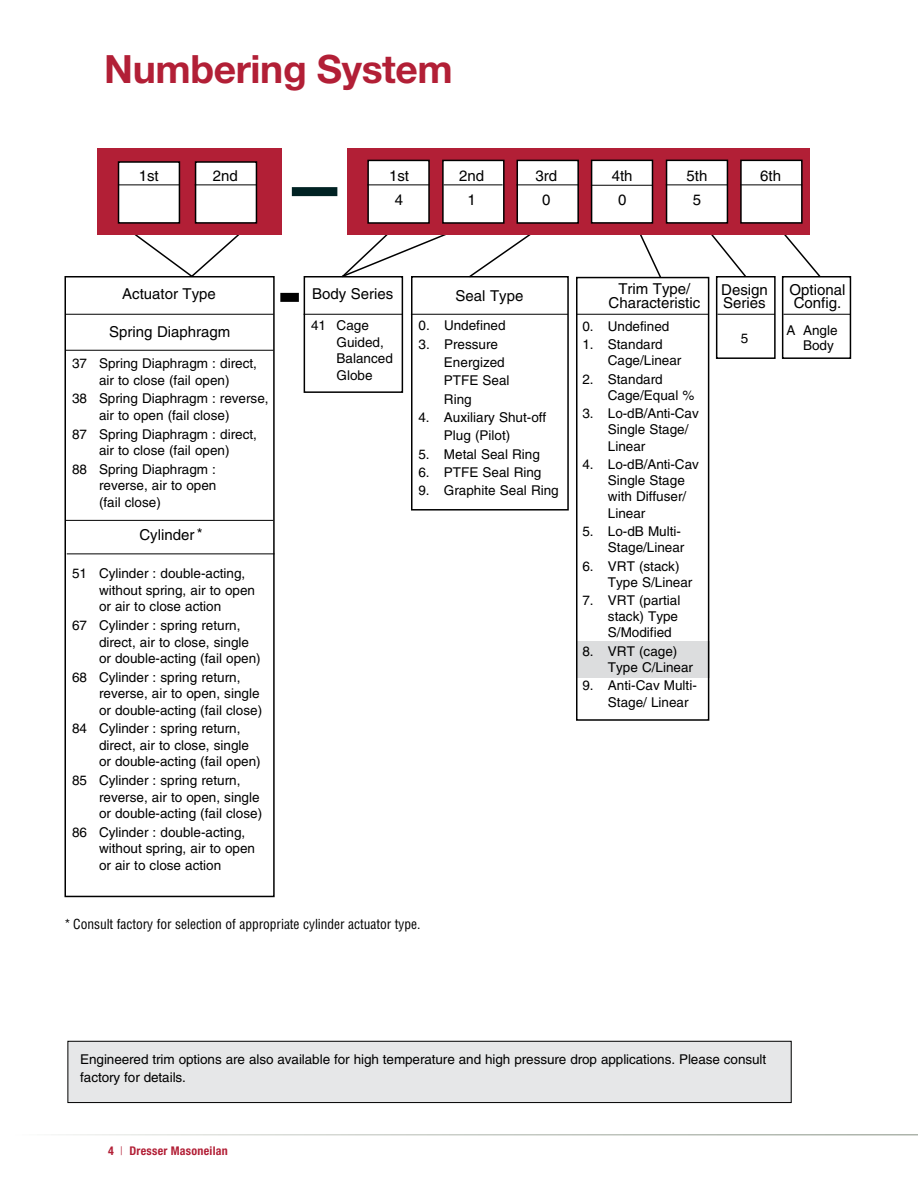
<style>
.page{position:relative;width:918px;height:1188px;background:#fff}
.page>*{position:absolute;margin:0;border:0;box-sizing:border-box;transform-origin:0 0}
.t1{font:700 39px "Helvetica Neue LT Std";letter-spacing:-.01em;color:#b21f36}
.t2{font:15px/24px "Helvetica";color:#000;text-align:center}
.t3{font:13.5px/16.5px "Helvetica";color:#000}
.t4{font:condensed 13.5px "Helvetica";letter-spacing:-.005em;color:#000}
.t5{font:700 condensed 12px "Helvetica Neue LT Std";letter-spacing:.02em;color:#b21f36}
.s1{font-weight:300}
</style>
<div class="page">
<div style="left:716px;top:276px;width:60px;height:83px;border:2px solid #000"></div>
<div style="left:411px;top:276px;width:158px;height:235px;border:2px solid #000"></div>
<div style="left:304px;top:276px;width:99px;height:117px;border:2px solid #000"></div>
<hr style="left:304px;top:314px;width:98px;height:1px;background:#000">
<hr style="left:411px;top:314px;width:157px;height:1px;background:#000">
<hr style="left:717px;top:314px;width:58px;height:1px;background:#000">
<div style="left:782px;top:276px;width:69px;height:83px;border:2px solid #000"></div>
<hr style="left:783px;top:314px;width:68px;height:1px;background:#000">
<div style="left:64px;top:276px;width:211px;height:621px;border:2px solid #000"></div>
<div style="left:280px;top:293px;width:19px;height:9px;background:#000"></div>
<hr style="left:66px;top:314px;width:207px;height:1px;background:#000">
<hr style="left:66px;top:350px;width:207px;height:1px;background:#000">
<hr style="left:67px;top:554px;width:207px;height:1px;background:#000">
<hr style="left:66px;top:520px;width:207px;height:1px;background:#000">
<div style="left:68px;top:1041px;width:723px;height:62px;background:#e6e7e8"></div>
<div style="left:68px;top:1041px;width:724px;height:62px;border:1px solid #000"></div>
<div style="left:577px;top:642px;width:132px;height:36px;background:#dcddde"></div>
<div style="left:576px;top:277px;width:133px;height:444px;border:2px solid #000"></div>
<hr style="left:577px;top:314px;width:131px;height:1px;background:#000">
<svg style="left:692px;top:235px;width:56px;height:43px"></svg>
<svg style="left:761px;top:235px;width:61px;height:44px"></svg>
<svg style="left:625px;top:235px;width:37px;height:44px"></svg>
<div style="left:510px;top:149px;width:300px;height:86px;background:#b21f36"></div>
<svg style="left:340px;top:235px;width:219px;height:44px"></svg>
<svg style="left:127px;top:235px;width:122px;height:44px"></svg>
<div style="left:347px;top:148px;width:187px;height:87px;background:#b21f36"></div>
<div style="left:97px;top:148px;width:184px;height:87px;background:#b21f36"></div>
<div style="left:196px;top:162px;width:60px;height:61px;background:#fff"></div>
<div style="left:195px;top:161px;width:62px;height:63px;border:2px solid #000"></div>
<div style="left:119px;top:162px;width:60px;height:61px;background:#fff"></div>
<div style="left:118px;top:161px;width:62px;height:63px;border:2px solid #000"></div>
<div style="left:292px;top:187px;width:45px;height:9px;background:#002223"></div>
<hr style="left:118px;top:185px;width:62px;height:1px;background:#000">
<hr style="left:195px;top:185px;width:62px;height:1px;background:#000">
<div style="left:667px;top:160px;width:60px;height:63px;background:#fff"></div>
<div style="left:666px;top:160px;width:62px;height:64px;border:2px solid #000"></div>
<hr style="left:666px;top:185px;width:62px;height:1px;background:#000">
<div style="left:741px;top:160px;width:61px;height:63px;background:#fff"></div>
<div style="left:740px;top:160px;width:63px;height:64px;border:2px solid #000"></div>
<hr style="left:740px;top:185px;width:62px;height:1px;background:#000">
<div style="left:592px;top:160px;width:60px;height:63px;background:#fff"></div>
<div style="left:591px;top:160px;width:62px;height:64px;border:2px solid #000"></div>
<hr style="left:591px;top:185px;width:62px;height:1px;background:#000">
<div style="left:517px;top:160px;width:61px;height:63px;background:#fff"></div>
<div style="left:517px;top:160px;width:62px;height:64px;border:2px solid #000"></div>
<hr style="left:516px;top:185px;width:63px;height:1px;background:#000">
<div style="left:443px;top:160px;width:61px;height:63px;background:#fff"></div>
<div style="left:442px;top:160px;width:63px;height:64px;border:2px solid #000"></div>
<hr style="left:444px;top:185px;width:59px;height:1px;background:#000">
<div style="left:368px;top:160px;width:61px;height:63px;background:#fff"></div>
<div style="left:367px;top:160px;width:63px;height:64px;border:2px solid #000"></div>
<hr style="left:367px;top:185px;width:62px;height:1px;background:#000">
<h1 class="t1" style="left:104px;top:45px;width:350px">Numbering System</h1>
<p class="t2" style="left:139px;top:164px;width:22px">1st</p>
<p class="t2" style="left:213px;top:164px;width:27px">2nd</p>
<p class="t2" style="left:535px;top:164px;width:23px">3rd<br>0</p>
<p class="t2" style="left:612px;top:164px;width:22px">4th<br>0</p>
<p class="t2" style="left:687px;top:164px;width:22px">5th<br>5</p>
<p class="t2" style="left:459px;top:164px;width:27px">2nd</p>
<p class="t2" style="left:760px;top:164px;width:22px">6th</p>
<p class="t2" style="left:468px;top:188px;width:10px">1</p>
<p class="t2" style="left:389px;top:164px;width:22px">1st<br>4</p>
<p class="t2" style="left:122px;top:282px;width:95px">Actuator Type</p>
<p class="t2" style="left:109px;top:319px;width:123px">Spring Diaphragm</p>
<p class="t3" style="left:72px;top:355px;width:186px;text-align:center">37 Spring Diaphragm : direct, air to close (fail open)</p>
<p class="t3" style="left:99px;top:390px;width:171px;text-indent:-27px">38 Spring Diaphragm : reverse, air to open (fail close)</p>
<p class="t3" style="left:72px;top:426px;width:186px;text-align:center">87 Spring Diaphragm : direct, air to close (fail open)</p>
<p class="t3" style="left:99px;top:461px;width:119px;text-align:justify;text-indent:-27px">88 Spring Diaphragm : reverse, air to open (fail close)</p>
<p class="t2" style="left:139px;top:523px;width:65px">Cylinder *</p>
<p class="t3" style="left:99px;top:565px;width:158px;text-indent:-27px">51 Cylinder : double-acting, without spring, air to open or air to close action</p>
<p class="t3" style="left:99px;top:617px;width:163px;text-indent:-27px">67 Cylinder : spring return, direct, air to close, single or double-acting (fail open)</p>
<p class="t3" style="left:99px;top:669px;width:165px;text-indent:-27px">68 Cylinder : spring return, reverse, air to open, single or double-acting (fail close)</p>
<p class="t3" style="left:99px;top:720px;width:163px;text-indent:-27px">84 Cylinder : spring return, direct, air to close, single or double-acting (fail open)</p>
<p class="t3" style="left:99px;top:772px;width:165px;text-indent:-27px">85 Cylinder : spring return, reverse, air to open, single or double-acting (fail close)</p>
<p class="t3" style="left:99px;top:824px;width:158px;text-indent:-27px">86 Cylinder : double-acting, without spring, air to open or air to close action</p>
<p class="t2" style="left:312px;top:282px;width:83px">Body Series</p>
<p class="t2" style="left:455px;top:284px;width:69px">Seal Type</p>
<p class="t3" style="left:337px;top:317px;width:58px;text-indent:-26px">41 Cage<br>Guided,<br>Balanced<br>Globe</p>
<p class="t3" style="left:419px;top:317px;width:89px">0. Undefined</p>
<p class="t3" style="left:444px;top:335px;width:67px;line-height:18.3px;text-indent:-25px">3. Pressure<br>Energized<br>PTFE Seal<br>Ring</p>
<p class="t3" style="left:444px;top:408px;width:104px;line-height:18.3px;text-indent:-25px">4. Auxiliary Shut-off<br>Plug (Pilot)</p>
<p class="t3" style="left:418px;top:446px;width:123px">5. Metal Seal Ring</p>
<p class="t3" style="left:418px;top:464px;width:125px">6. PTFE Seal Ring</p>
<p class="t3" style="left:418px;top:482px;width:142px">9. Graphite Seal Ring</p>
<p class="t4" style="left:64px;top:916px;width:358px">* Consult factory for selection of appropriate cylinder actuator type.</p>
<p class="t2" style="left:609px;top:282px;width:93px;line-height:14.2px">Trim Type/<br>Characteristic</p>
<p class="t3" style="left:582px;top:318px;width:89px">0. Undefined</p>
<p class="t3" style="left:608px;top:336px;width:75px;text-indent:-26px">1. Standard<br>Cage/Linear</p>
<p class="t3" style="left:608px;top:371px;width:88px;text-indent:-26px">2. Standard<br>Cage/Equal %</p>
<p class="t3" style="left:608px;top:405px;width:92px;text-indent:-26px">3. Lo-dB/Anti-Cav<br>Single Stage/<br>Linear</p>
<p class="t3" style="left:608px;top:456px;width:92px;text-indent:-26px">4. Lo-dB/Anti-Cav<br>Single Stage with Diffuser/<br>Linear</p>
<p class="t3" style="left:582px;top:523px;width:104px;text-align:right">5. Lo-dB Multi-<br>Stage/Linear</p>
<p class="t3" style="left:608px;top:558px;width:86px;text-indent:-26px">6. VRT (stack)<br>Type S/Linear</p>
<p class="t3" style="left:608px;top:592px;width:74px;text-indent:-26px">7. VRT (partial stack) Type<br>S/Modified</p>
<p class="t3" style="left:608px;top:643px;width:87px;text-indent:-26px">8. VRT (cage)<br>Type C/Linear</p>
<p class="t3" style="left:608px;top:678px;width:90px;text-indent:-26px">9. Anti-Cav Multi-<br>Stage/ Linear</p>
<p class="t2" style="left:721px;top:283px;width:48px;line-height:13.5px;text-align:left">Design<br>Series</p>
<p class="t3" style="left:741px;top:330px;width:9px">5</p>
<p class="t2" style="left:790px;top:283px;width:57px;line-height:13.5px;text-align:left">Optional<br>Config.</p>
<p class="t3" style="left:787px;top:324px;width:52px;line-height:14.2px;text-align:right">A Angle<br>Body</p>
<p class="t3" style="left:80px;top:1050px;width:688px;line-height:18px">Engineered trim options are also available for high temperature and high pressure drop applications. Please consult factory for details.</p>
<p class="t5" style="left:108px;top:1143px;width:121px">4 <span class="s1">|</span> Dresser Masoneilan</p>
</div>
